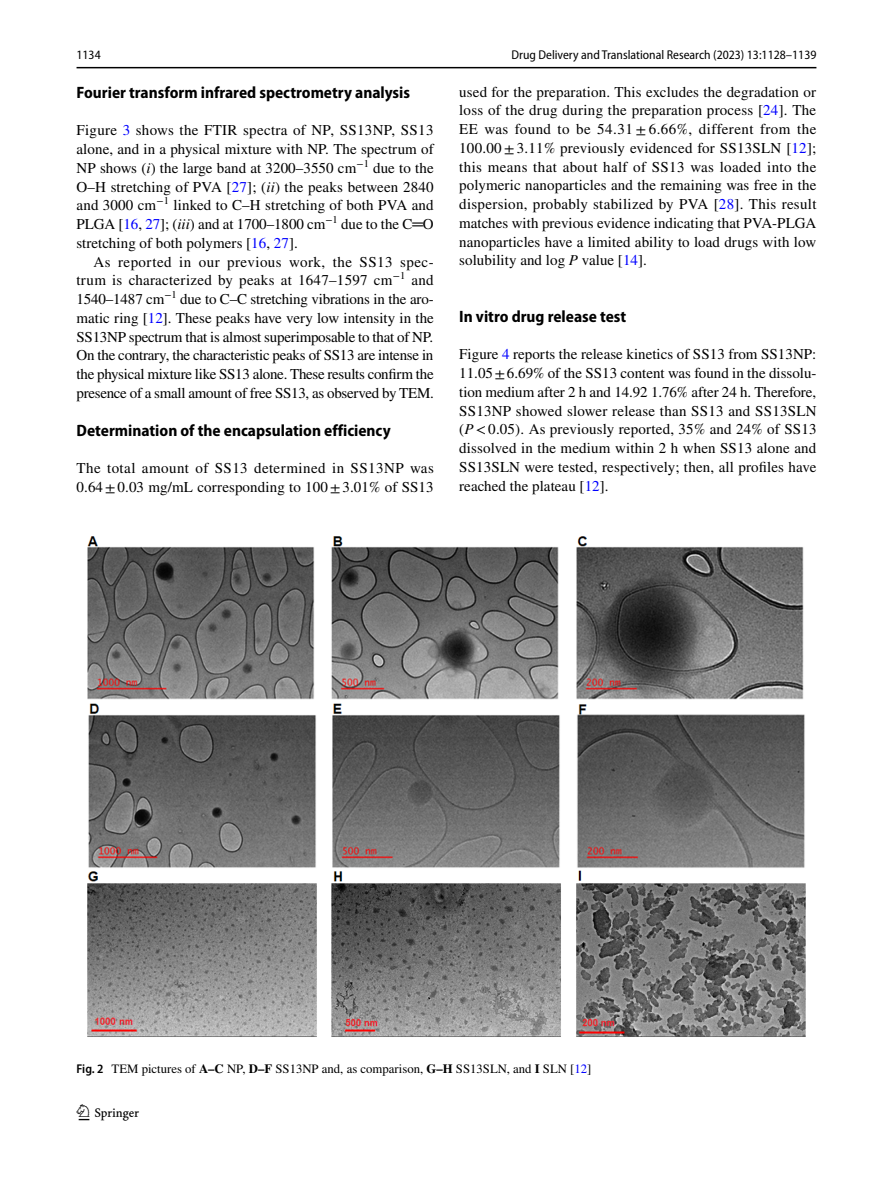
<style>
.page{position:relative;width:893px;height:1187px;background:#fff}
.page>*{position:absolute;margin:0;border:0;box-sizing:border-box;transform-origin:0 0}
.t1{font:22.5px "Springnew Regular 3";color:#000}
.t2{font:700 semi-condensed 16.5px "Myriad Pro";color:#000}
.t3{font:15px/18.8px "STIX";letter-spacing:.005em;color:#000;text-align:justify}
.t4{font:15px/18.8px "STIX";letter-spacing:.03em;color:#000}
.t5{font:12.75px "STIX";color:#000}
.t6{font:semi-condensed 12.75px "Myriad Pro";color:#000}
.s1{color:#00f}
.s2{font-style:italic}
.s3{font-family:"Myriad Pro";font-weight:600;font-stretch:semi-condensed}
.s4{font-weight:700}
</style>
<div class="page">
<hr style="left:77px;top:67px;width:739px;height:1px;background:#000">
<img style="left:87px;top:536px;width:719px;height:501px">
<p class="t6" style="left:77px;top:48px;width:26px">1134</p>
<p class="t6" style="left:511px;top:48px;width:306px">Drug Delivery and Translational Research (2023) 13:1128–1139</p>
<p class="t2" style="left:77px;top:83px;width:335px">Fourier transform infrared spectrometry analysis</p>
<p class="t3" style="left:77px;top:122px;width:359px">Figure <span class="s1">3</span> shows the FTIR spectra of NP, SS13NP, SS13 alone, and in a physical mixture with NP. The spectrum of NP shows (<span class="s2">i</span>) the large band at 3200–3550 cm<sup>−1</sup> due to the O–H stretching of PVA [<span class="s1">27</span>]; (<span class="s2">ii</span>) the peaks between 2840 and 3000 cm<sup>−1</sup> linked to C–H stretching of both PVA and PLGA [<span class="s1">16</span>, <span class="s1">27</span>]; (<span class="s2">iii</span>) and at 1700–1800 cm<sup>−1</sup> due to the C═O stretching of both polymers [<span class="s1">16</span>, <span class="s1">27</span>].</p>
<p class="t3" style="left:77px;top:253px;width:359px;text-indent:17px">As reported in our previous work, the SS13 spec&shy;trum is characterized by peaks at 1647–1597 cm<sup>−1</sup> and 1540–1487 cm<sup>−1</sup> due to C–C stretching vibrations in the aro&shy;matic ring [<span class="s1">12</span>]. These peaks have very low intensity in the SS13NP spectrum that is almost superimposable to that of NP.<br>On the contrary, the characteristic peaks of SS13 are intense in the physical mixture like SS13 alone. These results confirm the presence of a small amount of free SS13, as observed by TEM.</p>
<p class="t2" style="left:77px;top:421px;width:316px">Determination of the encapsulation efficiency</p>
<p class="t4" style="left:77px;top:459px;width:359px">The total amount of SS13 determined in SS13NP was<br>0.64±0.03 mg/mL corresponding to 100±3.01% of SS13</p>
<p class="t3" style="left:459px;top:83px;width:359px">used for the preparation. This excludes the degradation or loss of the drug during the preparation process [<span class="s1">24</span>]. The EE was found to be 54.31 ± 6.66%, different from the 100.00±3.11% previously evidenced for SS13SLN [<span class="s1">12</span>]; this means that about half of SS13 was loaded into the polymeric nanoparticles and the remaining was free in the dispersion, probably stabilized by PVA [<span class="s1">28</span>]. This result matches with previous evidence indicating that PVA-PLGA nanoparticles have a limited ability to load drugs with low solubility and log <span class="s2">P</span> value [<span class="s1">14</span>].</p>
<p class="t2" style="left:459px;top:307px;width:169px">In vitro drug release test</p>
<p class="t3" style="left:459px;top:346px;width:359px">Figure <span class="s1">4</span> reports the release kinetics of SS13 from SS13NP:<br>11.05±6.69% of the SS13 content was found in the dissolu&shy;tion medium after 2 h and 14.92 1.76% after 24 h. Therefore, SS13NP showed slower release than SS13 and SS13SLN (<span class="s2">P</span>&lt;0.05). As previously reported, 35% and 24% of SS13 dissolved in the medium within 2 h when SS13 alone and SS13SLN were tested, respectively; then, all profiles have reached the plateau [<span class="s1">12</span>].</p>
<p class="t5" style="left:77px;top:1060px;width:516px"><span class="s3">Fig. 2</span> TEM pictures of <span class="s4">A–C</span> NP, <span class="s4">D–F</span> SS13NP and, as comparison, <span class="s4">G–H</span> SS13SLN, and <span class="s4">I</span> SLN [<span class="s1">12</span>]</p>
<h1 class="t1" style="left:79px;top:1104px;width:62px">1 3</h1>
</div>
